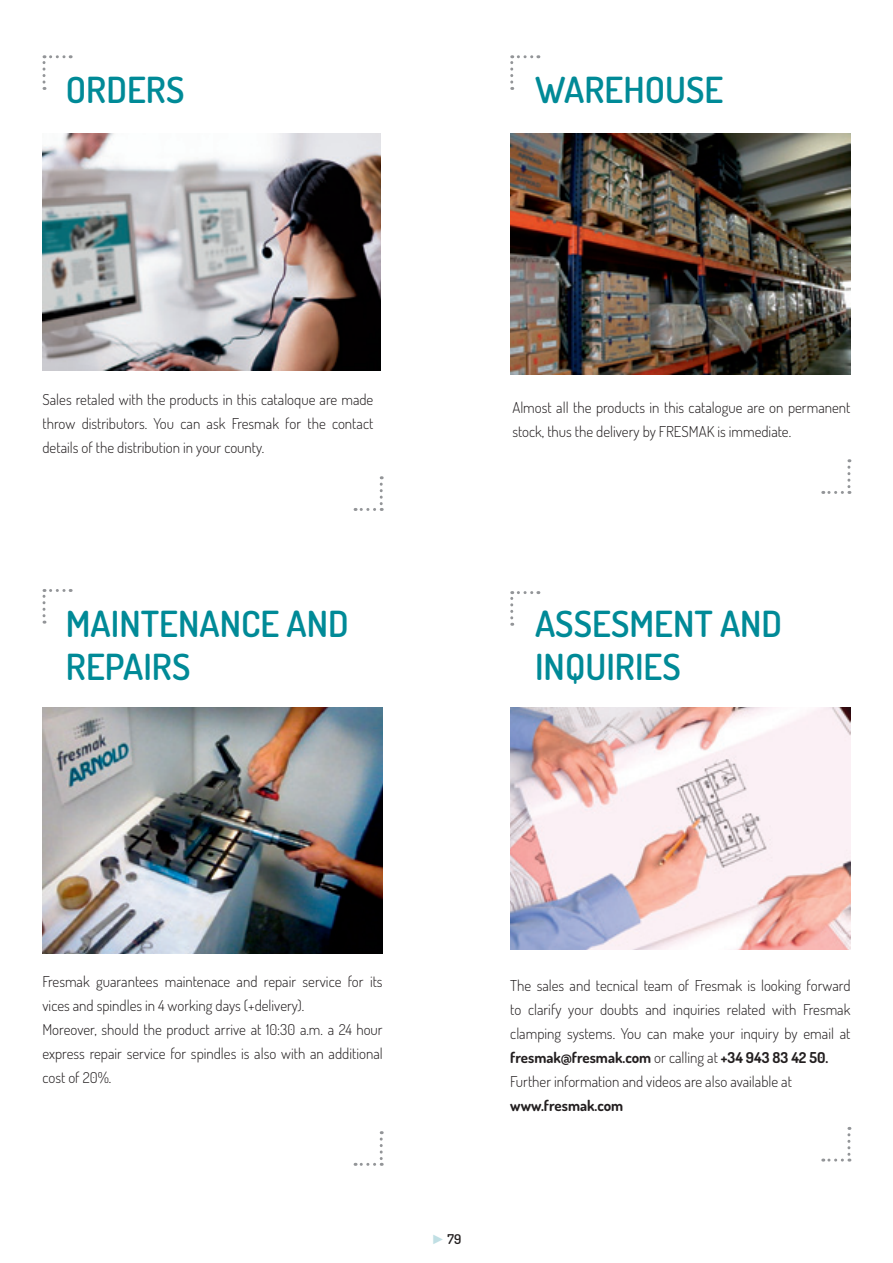
<style>
.page{position:relative;width:893px;height:1263px;background:#fff}
.page>*{position:absolute;margin:0;border:0;box-sizing:border-box;transform-origin:0 0}
.t1{font:600 36px/43.2px "Dosis";color:#008a97}
.t2{font:300 15px/24px "Dosis";color:#231f20}
.t3{font:700 15px "Dosis";color:#231f20}
.t4{font:600 13.5px "Dosis";color:#231f20}
.s1{font-family:"Arial";font-weight:400;color:#c0dfe4}
.s2{font-weight:700}
</style>
<div class="page">
<img style="left:510px;top:134px;width:340px;height:240px">
<img style="left:510px;top:707px;width:340px;height:243px">
<img style="left:43px;top:134px;width:338px;height:237px">
<svg style="left:43px;top:55px;width:28px;height:35px"></svg>
<svg style="left:355px;top:476px;width:28px;height:35px"></svg>
<svg style="left:355px;top:1131px;width:28px;height:35px"></svg>
<svg style="left:43px;top:589px;width:28px;height:35px"></svg>
<svg style="left:510px;top:55px;width:29px;height:35px"></svg>
<svg style="left:823px;top:459px;width:27px;height:35px"></svg>
<svg style="left:510px;top:591px;width:29px;height:35px"></svg>
<svg style="left:823px;top:1127px;width:27px;height:34px"></svg>
<img style="left:43px;top:707px;width:340px;height:247px">
<h1 class="t1" style="left:66px;top:67px;width:120px">ORDERS</h1>
<h1 class="t1" style="left:535px;top:67px;width:190px">WAREHOUSE</h1>
<p class="t2" style="left:43px;top:387px;width:332px;text-align:justify">Sales retaled with the products in this cataloque are made throw distributors. You can ask Fresmak for the contact details of the distribution in your county.</p>
<p class="t2" style="left:512px;top:395px;width:340px">Almost all the products in this catalogue are on permanent stock, thus the delivery by FRESMAK is immediate.</p>
<h1 class="t1" style="left:66px;top:601px;width:284px">MAINTENANCE AND<br>REPAIRS</h1>
<h1 class="t1" style="left:535px;top:601px;width:249px">ASSESMENT AND<br>INQUIRIES</h1>
<p class="t2" style="left:43px;top:969px;width:342px">Fresmak guarantees maintenace and repair service for its vices and spindles in 4 working days (+delivery).<br>Moreover, should the product arrive at 10:30 a.m. a 24 hour express repair service for spindles is also with an additional cost of 20%.</p>
<p class="t4" style="left:432px;top:1230px;width:31px"><span class="s1">►</span> 79</p>
<p class="t2" style="left:510px;top:973px;width:342px">The sales and tecnical team of Fresmak is looking forward to clarify your doubts and inquiries related with Fresmak clamping systems. You can make your inquiry by email at <span class="s2">fresmak@fresmak.com</span> or calling at <span class="s2">+34 943 83 42 50.<br></span>Further information and videos are also available at</p>
<p class="t3" style="left:510px;top:1096px;width:115px">www.fresmak.com</p>
</div>
